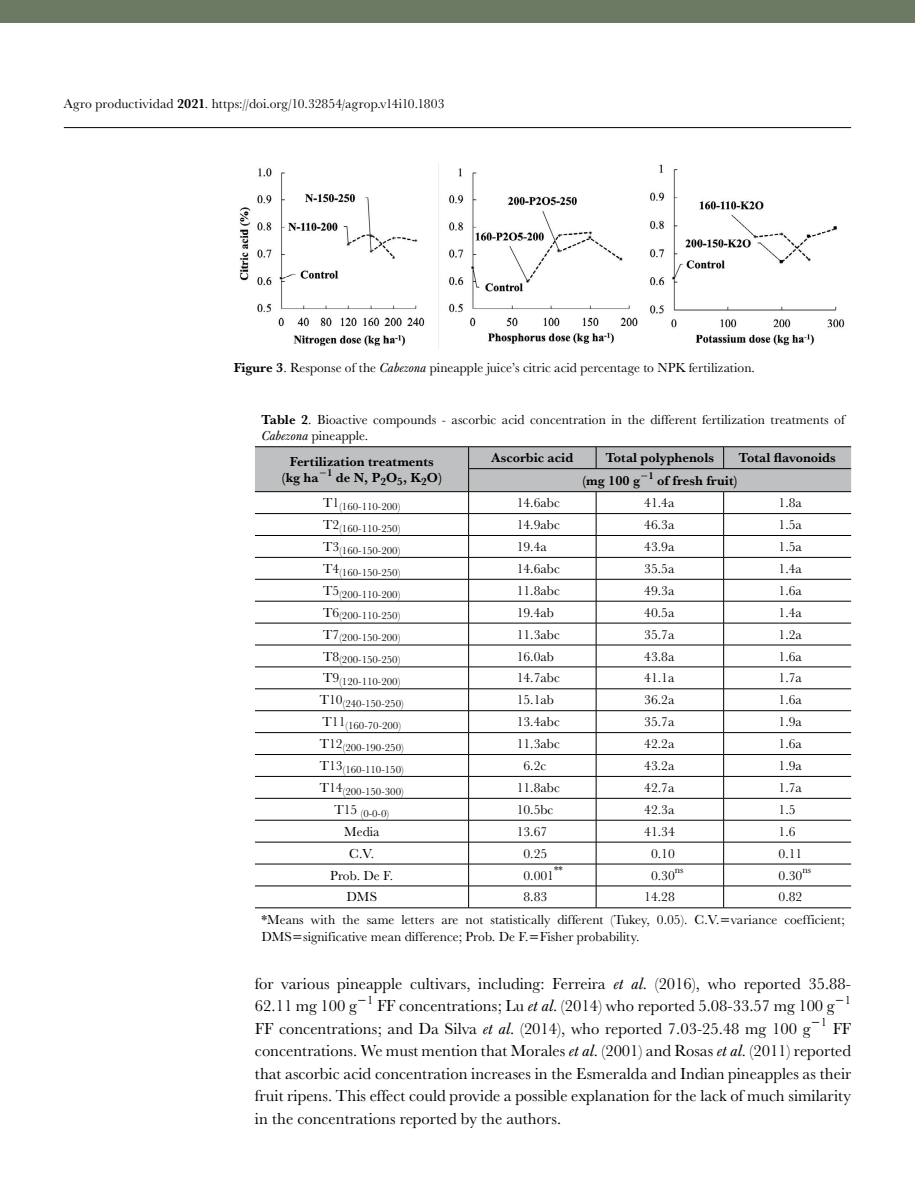
<style>
.page{position:relative;width:915px;height:1191px;background:#fff}
.page>*{position:absolute;margin:0;border:0;box-sizing:border-box;transform-origin:0 0}
.t1{font:16.5px/22.5px "Baskerville URW";color:#000}
.t2{font:13.5px/16.5px "Baskerville URW";color:#000}
.t3{font:700 13.5px/16.5px "Baskerville URW";color:#000;text-align:center}
.t4{font:12.3px "Baskerville URW";color:#000}
.t5{font:10.8px "Baskerville URW";color:#000}
.t6{font:10.2px "Baskerville URW";color:#000}
.t7{font:700 10.2px "Baskerville URW";color:#000}
.s1{font-weight:700}
.s2{font-style:italic}
</style>
<div class="page">
<hr style="left:64px;top:127px;width:786px;height:1px;background:#000">
<div style="left:0;top:0;width:914px;height:23px;background:#6c7a63"></div>
<hr style="left:255px;top:446px;width:213px;height:1px;background:#000">
<hr style="left:468px;top:446px;width:128px;height:1px;background:#000">
<hr style="left:596px;top:446px;width:127px;height:1px;background:#000">
<hr style="left:723px;top:446px;width:127px;height:1px;background:#000">
<hr style="left:255px;top:907px;width:213px;height:1px;background:#000">
<hr style="left:468px;top:907px;width:128px;height:1px;background:#000">
<hr style="left:596px;top:907px;width:127px;height:1px;background:#000">
<hr style="left:723px;top:907px;width:127px;height:1px;background:#000">
<img style="left:239px;top:164px;width:606px;height:185px">
<svg style="left:255px;top:447px;width:595px;height:460px"></svg>
<p class="t2" style="left:64px;top:95px;width:382px">Agro productividad <span class="s1">2021</span>. https://doi.org/10.32854/agrop.v14i10.1803</p>
<p class="t2" style="left:233px;top:359px;width:522px"><span class="s1">Figure 3</span>. Response of the <span class="s2">Cabezona</span> pineapple juice’s citric acid percentage to NPK fertilization.</p>
<p class="t2" style="left:261px;top:411px;width:584px"><span class="s1">Table 2</span>. Bioactive compounds - ascorbic acid concentration in the different fertilization treatments of<br><span class="s2">Cabezona</span> pineapple.</p>
<p class="t3" style="left:281px;top:452px;width:162px">Fertilization treatments (kg ha <sup>1</sup> de N, P<sub>2</sub>O<sub>5</sub>, K<sub>2</sub>O)</p>
<p class="t3" style="left:491px;top:449px;width:83px">Ascorbic acid</p>
<p class="t3" style="left:605px;top:449px;width:110px">Total polyphenols</p>
<p class="t3" style="left:738px;top:449px;width:98px">Total flavonoids</p>
<p class="t7" style="left:648px;top:468px;width:7px">1</p>
<p class="t3" style="left:657px;top:472px;width:82px">of fresh fruit)</p>
<p class="t3" style="left:581px;top:472px;width:59px">(mg 100 g</p>
<p class="t5" style="left:323px;top:499px;width:78px"><sup>T1</sup>(160-110-200)</p>
<p class="t2" style="left:516px;top:494px;width:45px">14.6abc</p>
<p class="t2" style="left:644px;top:494px;width:32px">41.4a</p>
<p class="t2" style="left:778px;top:494px;width:25px">1.8a</p>
<p class="t5" style="left:323px;top:521px;width:78px"><sup>T2</sup>(160-110-250)</p>
<p class="t2" style="left:516px;top:516px;width:45px">14.9abc</p>
<p class="t2" style="left:644px;top:516px;width:32px">46.3a</p>
<p class="t2" style="left:778px;top:516px;width:25px">1.5a</p>
<p class="t5" style="left:323px;top:543px;width:78px"><sup>T3</sup>(160-150-200)</p>
<p class="t2" style="left:516px;top:538px;width:32px">19.4a</p>
<p class="t2" style="left:644px;top:538px;width:32px">43.9a</p>
<p class="t2" style="left:778px;top:538px;width:25px">1.5a</p>
<p class="t5" style="left:323px;top:564px;width:78px"><sup>T4</sup>(160-150-250)</p>
<p class="t2" style="left:516px;top:560px;width:45px">14.6abc</p>
<p class="t2" style="left:644px;top:560px;width:32px">35.5a</p>
<p class="t2" style="left:778px;top:560px;width:25px">1.4a</p>
<p class="t5" style="left:323px;top:586px;width:78px"><sup>T5</sup>(200-110-200)</p>
<p class="t2" style="left:516px;top:581px;width:45px">11.8abc</p>
<p class="t2" style="left:644px;top:581px;width:32px">49.3a</p>
<p class="t2" style="left:778px;top:581px;width:25px">1.6a</p>
<p class="t5" style="left:323px;top:608px;width:78px"><sup>T6</sup>(200-110-250)</p>
<p class="t2" style="left:516px;top:603px;width:39px">19.4ab</p>
<p class="t2" style="left:644px;top:603px;width:32px">40.5a</p>
<p class="t2" style="left:778px;top:603px;width:25px">1.4a</p>
<p class="t5" style="left:323px;top:630px;width:78px"><sup>T7</sup>(200-150-200)</p>
<p class="t2" style="left:516px;top:625px;width:45px">11.3abc</p>
<p class="t2" style="left:644px;top:625px;width:32px">35.7a</p>
<p class="t2" style="left:778px;top:625px;width:25px">1.2a</p>
<p class="t5" style="left:323px;top:652px;width:78px"><sup>T8</sup>(200-150-250)</p>
<p class="t2" style="left:516px;top:647px;width:39px">16.0ab</p>
<p class="t2" style="left:644px;top:647px;width:32px">43.8a</p>
<p class="t2" style="left:778px;top:647px;width:25px">1.6a</p>
<p class="t5" style="left:323px;top:674px;width:78px"><sup>T9</sup>(120-110-200)</p>
<p class="t2" style="left:516px;top:669px;width:45px">14.7abc</p>
<p class="t2" style="left:644px;top:669px;width:32px">41.1a</p>
<p class="t2" style="left:778px;top:669px;width:25px">1.7a</p>
<p class="t5" style="left:320px;top:696px;width:85px"><sup>T10</sup>(240-150-250)</p>
<p class="t2" style="left:516px;top:691px;width:39px">15.1ab</p>
<p class="t2" style="left:644px;top:691px;width:32px">36.2a</p>
<p class="t2" style="left:778px;top:691px;width:25px">1.6a</p>
<p class="t5" style="left:322px;top:718px;width:80px"><sup>T11</sup>(160-70-200)</p>
<p class="t2" style="left:516px;top:713px;width:45px">13.4abc</p>
<p class="t2" style="left:644px;top:713px;width:32px">35.7a</p>
<p class="t2" style="left:778px;top:713px;width:25px">1.9a</p>
<p class="t5" style="left:320px;top:740px;width:85px"><sup>T12</sup>(200-190-250)</p>
<p class="t2" style="left:516px;top:735px;width:45px">11.3abc</p>
<p class="t2" style="left:644px;top:735px;width:32px">42.2a</p>
<p class="t2" style="left:778px;top:735px;width:25px">1.6a</p>
<p class="t5" style="left:320px;top:762px;width:85px"><sup>T13</sup>(160-110-150)</p>
<p class="t2" style="left:523px;top:757px;width:24px">6.2c</p>
<p class="t2" style="left:644px;top:757px;width:32px">43.2a</p>
<p class="t2" style="left:778px;top:757px;width:25px">1.9a</p>
<p class="t5" style="left:320px;top:783px;width:85px"><sup>T14</sup>(200-150-300)</p>
<p class="t2" style="left:516px;top:779px;width:45px">11.8abc</p>
<p class="t2" style="left:644px;top:779px;width:32px">42.7a</p>
<p class="t2" style="left:778px;top:779px;width:25px">1.7a</p>
<p class="t5" style="left:334px;top:805px;width:56px"><sup>T15</sup> (0-0-0)</p>
<p class="t2" style="left:516px;top:800px;width:38px">10.5bc</p>
<p class="t2" style="left:644px;top:800px;width:32px">42.3a</p>
<p class="t2" style="left:778px;top:800px;width:18px">1.5</p>
<p class="t2" style="left:344px;top:822px;width:37px">Media</p>
<p class="t2" style="left:516px;top:822px;width:32px">13.67</p>
<p class="t2" style="left:644px;top:822px;width:32px">41.34</p>
<p class="t2" style="left:778px;top:822px;width:18px">1.6</p>
<p class="t2" style="left:349px;top:844px;width:27px">C.V.</p>
<p class="t2" style="left:523px;top:844px;width:25px">0.25</p>
<p class="t2" style="left:650px;top:844px;width:25px">0.10</p>
<p class="t2" style="left:778px;top:844px;width:25px">0.11</p>
<p class="t2" style="left:330px;top:866px;width:64px">Prob. De F.</p>
<p class="t2" style="left:523px;top:866px;width:32px">0.001</p>
<p class="t6" style="left:554px;top:863px;width:10px">**</p>
<p class="t2" style="left:650px;top:866px;width:25px">0.30</p>
<p class="t6" style="left:674px;top:863px;width:10px">ns</p>
<p class="t2" style="left:778px;top:866px;width:25px">0.30</p>
<p class="t6" style="left:802px;top:863px;width:10px">ns</p>
<p class="t2" style="left:346px;top:888px;width:32px">DMS</p>
<p class="t2" style="left:523px;top:888px;width:25px">8.83</p>
<p class="t2" style="left:644px;top:888px;width:32px">14.28</p>
<p class="t2" style="left:261px;top:885px;width:584px;line-height:23px;text-indent:517px">0.82 *Means with the same letters are not statistically different (Tukey, 0.05). C.V. variance coefficient;</p>
<p class="t2" style="left:261px;top:928px;width:379px">DMS significative mean difference; Prob. De F. Fisher probability.</p>
<p class="t1" style="left:255px;top:971px;width:597px">for various pineapple cultivars, including: Ferreira <span class="s2">et al</span>. (2016), who reported 35.88-<br>62.11 mg 100 g</p>
<p class="t4" style="left:367px;top:991px;width:8px">1</p>
<p class="t1" style="left:377px;top:994px;width:459px">FF concentrations; Lu <span class="s2">et al</span>. (2014) who reported 5.08-33.57 mg 100 g</p>
<p class="t4" style="left:844px;top:991px;width:8px">1</p>
<p class="t1" style="left:255px;top:1016px;width:557px">FF concentrations; and Da Silva <span class="s2">et al</span>. (2014), who reported 7.03-25.48 mg 100 g</p>
<p class="t4" style="left:820px;top:1014px;width:8px">1</p>
<p class="t1" style="left:255px;top:1016px;width:597px;text-align:justify;text-indent:577px">FF concentrations. We must mention that Morales <span class="s2">et al</span>. (2001) and Rosas <span class="s2">et al</span>. (2011) reported that ascorbic acid concentration increases in the Esmeralda and Indian pineapples as their fruit ripens. This effect could provide a possible explanation for the lack of much similarity in the concentrations reported by the authors.</p>
</div>
